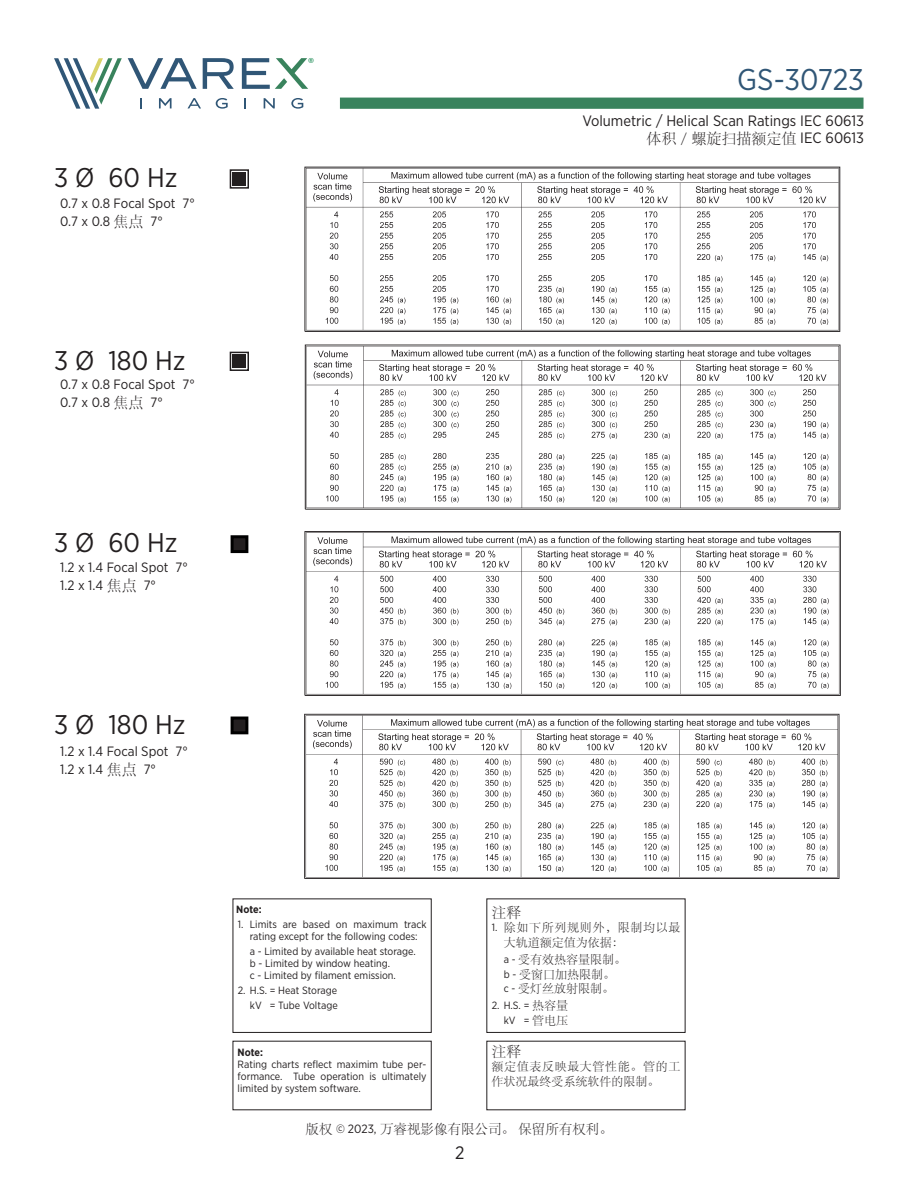
<style>
.page{position:relative;width:918px;height:1188px;background:#fff}
.page>*{position:absolute;margin:0;border:0;box-sizing:border-box;transform-origin:0 0}
.t1{font:30px "Gotham Narrow";color:#305676}
.t2{font:27px "Gotham Narrow";color:#231f20}
.t3{font:18px "Gotham Narrow";color:#231f20}
.t4{font:15px "Gotham Narrow";color:#231f20}
.Stator_notes_7pt{font:15px "ST Song";color:#231f20}
.t5{font:13.5px "Gotham Narrow";color:#231f20}
.t6{font:13.5px "ST Song";color:#231f20}
.Notes_7pt{font:12px "ST Song";color:#231f20}
.Stator_notes_7pt-2{font:12px/14.4px "ST Song";letter-spacing:.025em;color:#231f20}
.Notes_7pt-2{font:12px/14.4px "ST Song";letter-spacing:.055em;color:#231f20}
.t7{font:11.7px "Neutraface Text Book Alt";color:#0a8348}
.Notes_7pt-3{font:10.5px/12px "Gotham Narrow";color:#231f20;text-align:center}
.Stator_notes_7pt-3{font:10.5px/12px "Gotham Narrow";color:#231f20;text-align:justify}
.Notes_8pt{font:700 10.5px "Gotham Narrow";color:#231f20}
.Stator_notes_7pt-4{font:700 10.5px "Gotham Narrow";color:#231f20}
.s1{font-family:"ST Song";font-size:15px}
.s2{font-family:"Gotham Narrow"}
.s3{font-family:"Gotham Narrow";font-size:10.5px}
.s4{font-family:"ST Song";font-size:12px}
.s5{font-family:"Gotham Narrow";font-size:12px}
</style>
<div class="page">
<div style="left:340px;top:98px;width:524px;height:11px;background:#39835d"></div>
<svg style="left:54px;top:58px;width:68px;height:51px"></svg>
<svg style="left:140px;top:98px;width:2px;height:10px"></svg>
<svg style="left:159px;top:98px;width:13px;height:10px"></svg>
<svg style="left:188px;top:98px;width:13px;height:10px"></svg>
<svg style="left:216px;top:98px;width:12px;height:11px"></svg>
<svg style="left:264px;top:98px;width:11px;height:10px"></svg>
<svg style="left:291px;top:98px;width:12px;height:11px"></svg>
<svg style="left:128px;top:58px;width:180px;height:31px"></svg>
<div style="left:233px;top:898px;width:199px;height:135px;border:1px solid #231f20"></div>
<div style="left:233px;top:172px;width:13px;height:14px;background:#231f20"></div>
<div style="left:230px;top:169px;width:19px;height:20px;border:2px solid #231f20"></div>
<div style="left:232px;top:537px;width:15px;height:15px;background:#231f20"></div>
<div style="left:231px;top:535px;width:17px;height:18px;border:3px solid #000"></div>
<div style="left:232px;top:718px;width:15px;height:15px;background:#231f20"></div>
<div style="left:231px;top:717px;width:17px;height:17px;border:3px solid #000"></div>
<div style="left:233px;top:355px;width:13px;height:13px;background:#231f20"></div>
<div style="left:230px;top:352px;width:19px;height:19px;border:2px solid #231f20"></div>
<img style="left:304px;top:166px;width:537px;height:166px">
<img style="left:304px;top:344px;width:537px;height:166px">
<img style="left:304px;top:531px;width:537px;height:165px">
<img style="left:304px;top:713px;width:536px;height:166px">
<p class="t2" style="left:54px;top:161px;width:125px">3 Ø 60 Hz</p>
<p class="t5" style="left:60px;top:195px;width:136px">0.7 x 0.8 Focal Spot 7°</p>
<p class="t5" style="left:60px;top:213px;width:104px">0.7 x 0.8 <span class="s1">焦点</span> 7°</p>
<p class="t2" style="left:54px;top:343px;width:133px">3 Ø 180 Hz</p>
<p class="t5" style="left:60px;top:376px;width:136px">0.7 x 0.8 Focal Spot 7°</p>
<p class="t5" style="left:60px;top:394px;width:104px">0.7 x 0.8 <span class="s1">焦点</span> 7°</p>
<p class="t2" style="left:54px;top:526px;width:125px">3 Ø 60 Hz</p>
<p class="t5" style="left:60px;top:559px;width:129px">1.2 x 1.4 Focal Spot 7°</p>
<p class="t5" style="left:60px;top:577px;width:97px">1.2 x 1.4 <span class="s1">焦点</span> 7°</p>
<p class="t2" style="left:54px;top:708px;width:133px">3 Ø 180 Hz</p>
<p class="t5" style="left:60px;top:743px;width:129px">1.2 x 1.4 Focal Spot 7°</p>
<p class="t5" style="left:60px;top:761px;width:97px">1.2 x 1.4 <span class="s1">焦点</span> 7°</p>
<p class="t7" style="left:308px;top:54px;width:7px">®</p>
<h1 class="t1" style="left:737px;top:61px;width:128px">GS-30723</h1>
<p class="t4" style="left:582px;top:112px;width:283px">Volumetric / Helical Scan Ratings IEC 60613</p>
<p class="Stator_notes_7pt" style="left:646px;top:128px;width:219px">体积 / 螺旋扫描额定值 <span class="s2">IEC 60613</span></p>
<p class="Notes_8pt" style="left:236px;top:902px;width:27px">Note:</p>
<p class="Notes_7pt-3" style="left:238px;top:918px;width:190px">1. Limits are based on maximum track rating except for the following codes:</p>
<p class="Notes_7pt-3" style="left:250px;top:945px;width:167px">a - Limited by available heat storage.</p>
<p class="Notes_7pt-3" style="left:250px;top:957px;width:142px">b - Limited by window heating.</p>
<p class="Notes_7pt-3" style="left:250px;top:969px;width:148px">c - Limited by filament emission.</p>
<p class="Notes_7pt-3" style="left:238px;top:984px;width:101px">2. H.S. = Heat Storage</p>
<p class="Notes_7pt-3" style="left:250px;top:999px;width:89px">kV = Tube Voltage</p>
<p class="Stator_notes_7pt-4" style="left:238px;top:1045px;width:27px">Note:</p>
<p class="Stator_notes_7pt-3" style="left:238px;top:1058px;width:190px">Rating charts reflect maximim tube per&shy;formance. Tube operation is ultimately limited by system software.</p>
<p class="Stator_notes_7pt" style="left:492px;top:902px;width:31px">注释</p>
<p class="Notes_7pt-2" style="left:504px;top:920px;width:178px;text-indent:-12px"><span class="s3">1.</span> 除如下所列规则外，限制均以最大轨道额定值为依据：</p>
<p class="Notes_7pt" style="left:504px;top:951px;width:124px"><span class="s3">a -</span> 受有效热容量限制。</p>
<p class="Notes_7pt" style="left:504px;top:966px;width:113px"><span class="s3">b -</span> 受窗口加热限制。</p>
<p class="Notes_7pt" style="left:504px;top:980px;width:112px"><span class="s3">c -</span> 受灯丝放射限制。</p>
<p class="Notes_7pt-3" style="left:492px;top:1000px;width:78px">2. H.S. = <span class="s4">热容量</span></p>
<p class="Notes_7pt-3" style="left:504px;top:1014px;width:66px">kV = <span class="s4">管电压</span></p>
<p class="Stator_notes_7pt" style="left:492px;top:1041px;width:31px">注释</p>
<p class="Stator_notes_7pt-2" style="left:492px;top:1059px;width:190px">额定值表反映最大管性能。管的工作状况最终受系统软件的限制。</p>
<p class="t6" style="left:306px;top:1119px;width:309px">版权 <span class="s5">© 2023,</span> 万睿视影像有限公司。 保留所有权利。</p>
<h3 class="t3" style="left:455px;top:1142px;width:11px">2</h3>
</div>
